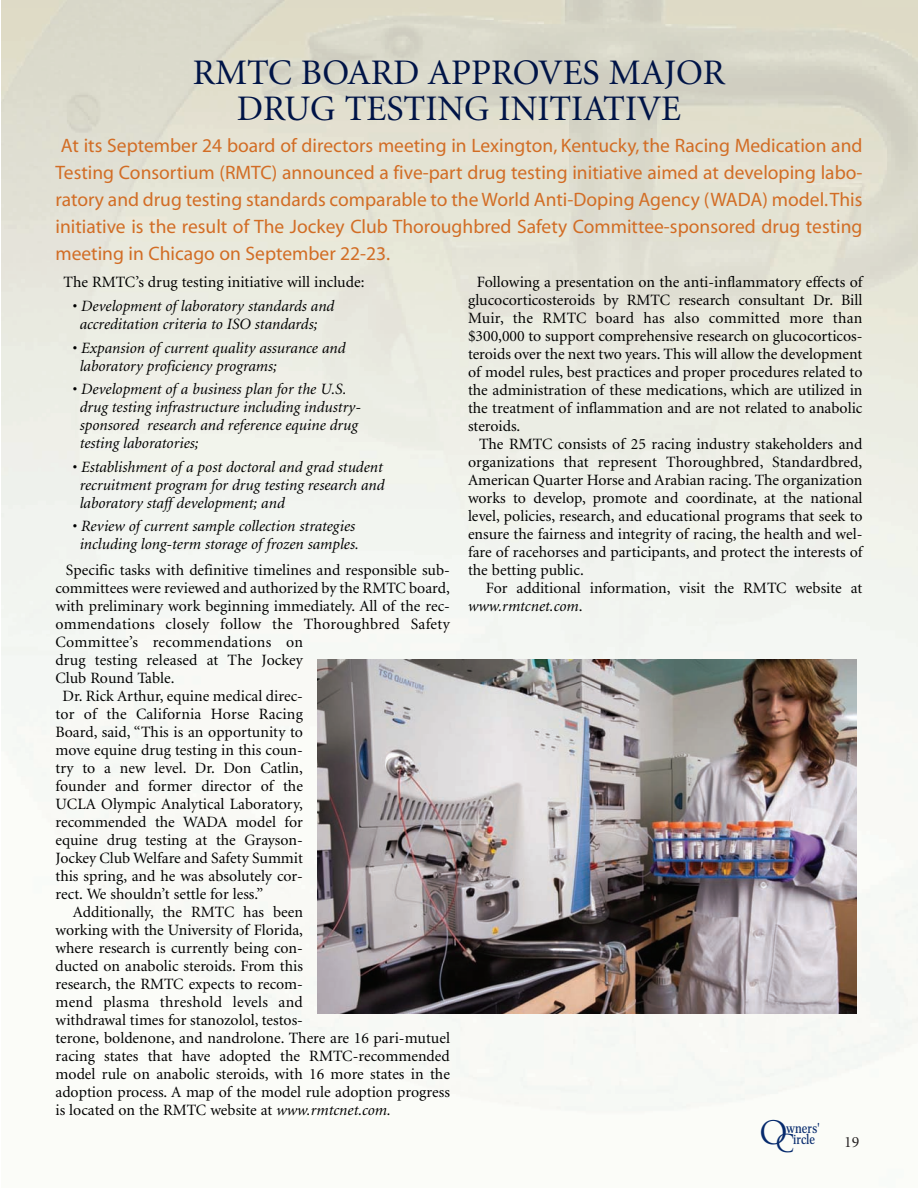
<style>
.page{position:relative;width:918px;height:1188px;background:#fff}
.page>*{position:absolute;margin:0;border:0;box-sizing:border-box;transform-origin:0 0}
.t1{font:36px/36px "Adobe Corp ID Minion Rg";color:#001447;text-align:center}
.t2{font:31.5px "Trajan";color:#062a6d}
.t3{font:24px "Trajan";color:#062a6d}
.t4{font:19.5px/27px "Adobe Corp ID Myriad Rg";color:#d26d25;text-align:justify}
.t5{font:15.75px/18px "Adobe Corp ID Minion Rg";color:#000;text-align:justify}
.t6{font:15.75px/18px "Adobe Corp ID Minion Rg It";color:#000}
.t7{font:15.75px "Adobe Corp ID Minion Rg";letter-spacing:.02em;color:#000}
.t8{font:15.75px "Adobe Corp ID Minion Rg";color:#231f20}
.t9{font:13.5px "Concorde Nova";color:#062a6d}
.s1{font-family:"Adobe Corp ID Minion Rg"}
.s2{font-family:"Adobe Corp ID Minion Rg It"}
</style>
<div class="page">
<hr style="left:0;top:0;width:1px;height:1188px;background:#f9f8f6">
<img style="left:1px;top:0;width:917px;height:1113px">
<img style="left:318px;top:659px;width:538px;height:355px">
<h1 class="t1" style="left:193px;top:57px;width:534px">RMTC BOARD APPROVES MAJOR<br>DRUG TESTING INITIATIVE</h1>
<p class="t4" style="left:56px;top:133px;width:809px">At its September 24 board of directors meeting in Lexington, Kentucky, the Racing Medication and Testing Consortium (RMTC) announced a five-part drug testing initiative aimed at developing labo&shy;ratory and drug testing standards comparable to the World Anti-Doping Agency (WADA) model.This initiative is the result of The Jockey Club Thoroughbred Safety Committee-sponsored drug testing meeting in Chicago on September 22-23.</p>
<p class="t6" style="left:80px;top:299px;width:256px;text-indent:-7px">• Development of laboratory standards and accreditation criteria to ISO standards;</p>
<p class="t6" style="left:80px;top:340px;width:267px;text-indent:-7px">• Expansion of current quality assurance and laboratory proficiency programs;</p>
<p class="t6" style="left:80px;top:382px;width:283px;text-indent:-7px">• Development of a business plan for the U.S. drug testing infrastructure including industry&shy;sponsored research and reference equine drug testing laboratories;</p>
<p class="t6" style="left:80px;top:459px;width:306px;text-align:justify;text-indent:-7px">• Establishment of a post doctoral and grad student recruitment program for drug testing research and laboratory staff development; and</p>
<p class="t6" style="left:72px;top:518px;width:288px;text-align:center">• Review of current sample collection strategies including long-term storage of frozen samples.</p>
<p class="t5" style="left:63px;top:274px;width:303px">The RMTC’s drug testing initiative will include:</p>
<p class="t5" style="left:468px;top:274px;width:396px;text-indent:9px">Following a presentation on the anti-inflammatory effects of glucocorticosteroids by RMTC research consultant Dr. Bill Muir, the RMTC board has also committed more than $300,000 to support comprehensive research on glucocorticos&shy;teroids over the next two years. This will allow the development of model rules, best practices and proper procedures related to the administration of these medications, which are utilized in the treatment of inflammation and are not related to anabolic steroids.</p>
<p class="t5" style="left:468px;top:436px;width:396px;text-indent:11px">The RMTC consists of 25 racing industry stakeholders and organizations that represent Thoroughbred, Standardbred, American Quarter Horse and Arabian racing. The organization works to develop, promote and coordinate, at the national level, policies, research, and educational programs that seek to ensure the fairness and integrity of racing, the health and wel&shy;fare of racehorses and participants, and protect the interests of the betting public.</p>
<p class="t5" style="left:486px;top:580px;width:378px">For additional information, visit the RMTC website at</p>
<p class="t6" style="left:468px;top:598px;width:116px">www.rmtcnet.com<span class="s1">.</span></p>
<p class="t5" style="left:66px;top:562px;width:386px">Specific tasks with definitive timelines and responsible sub-</p>
<p class="t5" style="left:55px;top:580px;width:396px">committees were reviewed and authorized by the RMTC board,</p>
<p class="t5" style="left:55px;top:598px;width:396px">with preliminary work beginning immediately. All of the rec-</p>
<p class="t7" style="left:55px;top:618px;width:396px">ommendations closely follow the Thoroughbred Safety</p>
<p class="t7" style="left:55px;top:636px;width:249px">Committee’s recommendations on</p>
<p class="t5" style="left:55px;top:652px;width:249px">drug testing released at The Jockey</p>
<p class="t5" style="left:55px;top:670px;width:121px">Club Round Table.</p>
<p class="t5" style="left:63px;top:688px;width:242px">Dr. Rick Arthur, equine medical direc-</p>
<p class="t5" style="left:55px;top:706px;width:249px">tor of the California Horse Racing</p>
<p class="t5" style="left:55px;top:724px;width:249px">Board, said, “This is an opportunity to</p>
<p class="t5" style="left:55px;top:742px;width:249px">move equine drug testing in this coun-</p>
<p class="t5" style="left:55px;top:760px;width:249px">try to a new level. Dr. Don Catlin,</p>
<p class="t5" style="left:55px;top:778px;width:249px">founder and former director of the</p>
<p class="t5" style="left:55px;top:796px;width:249px">UCLA Olympic Analytical Laboratory,</p>
<p class="t5" style="left:55px;top:814px;width:249px">recommended the WADA model for</p>
<p class="t5" style="left:55px;top:832px;width:249px">equine drug testing at the Grayson-</p>
<p class="t5" style="left:55px;top:850px;width:249px">Jockey Club Welfare and Safety Summit</p>
<p class="t5" style="left:55px;top:868px;width:249px">this spring, and he was absolutely cor-</p>
<p class="t5" style="left:55px;top:886px;width:209px">rect. We shouldn’t settle for less.”</p>
<p class="t5" style="left:73px;top:904px;width:232px">Additionally, the RMTC has been</p>
<p class="t5" style="left:55px;top:922px;width:249px">working with the University of Florida,</p>
<p class="t5" style="left:55px;top:940px;width:249px">where research is currently being con-</p>
<p class="t5" style="left:55px;top:958px;width:249px">ducted on anabolic steroids. From this</p>
<p class="t5" style="left:55px;top:976px;width:249px">research, the RMTC expects to recom-</p>
<p class="t7" style="left:55px;top:996px;width:249px">mend plasma threshold levels and</p>
<p class="t5" style="left:55px;top:1012px;width:249px">withdrawal times for stanozolol, testos-</p>
<p class="t5" style="left:55px;top:1030px;width:396px">terone, boldenone, and nandrolone. There are 16 pari-mutuel</p>
<p class="t5" style="left:55px;top:1048px;width:396px">racing states that have adopted the RMTC-recommended</p>
<p class="t5" style="left:55px;top:1066px;width:396px">model rule on anabolic steroids, with 16 more states in the</p>
<p class="t5" style="left:55px;top:1084px;width:396px">adoption process. A map of the model rule adoption progress</p>
<p class="t5" style="left:55px;top:1102px;width:337px">is located on the RMTC website at <span class="s2">www.rmtcnet.com.</span></p>
<h2 class="t2" style="left:759px;top:1114px;width:30px">O</h2>
<p class="t9" style="left:786px;top:1123px;width:35px">wners'</p>
<p class="t9" style="left:793px;top:1133px;width:23px">ircle</p>
<p class="t8" style="left:844px;top:1136px;width:17px">19</p>
<h3 class="t3" style="left:775px;top:1129px;width:21px">C</h3>
</div>
